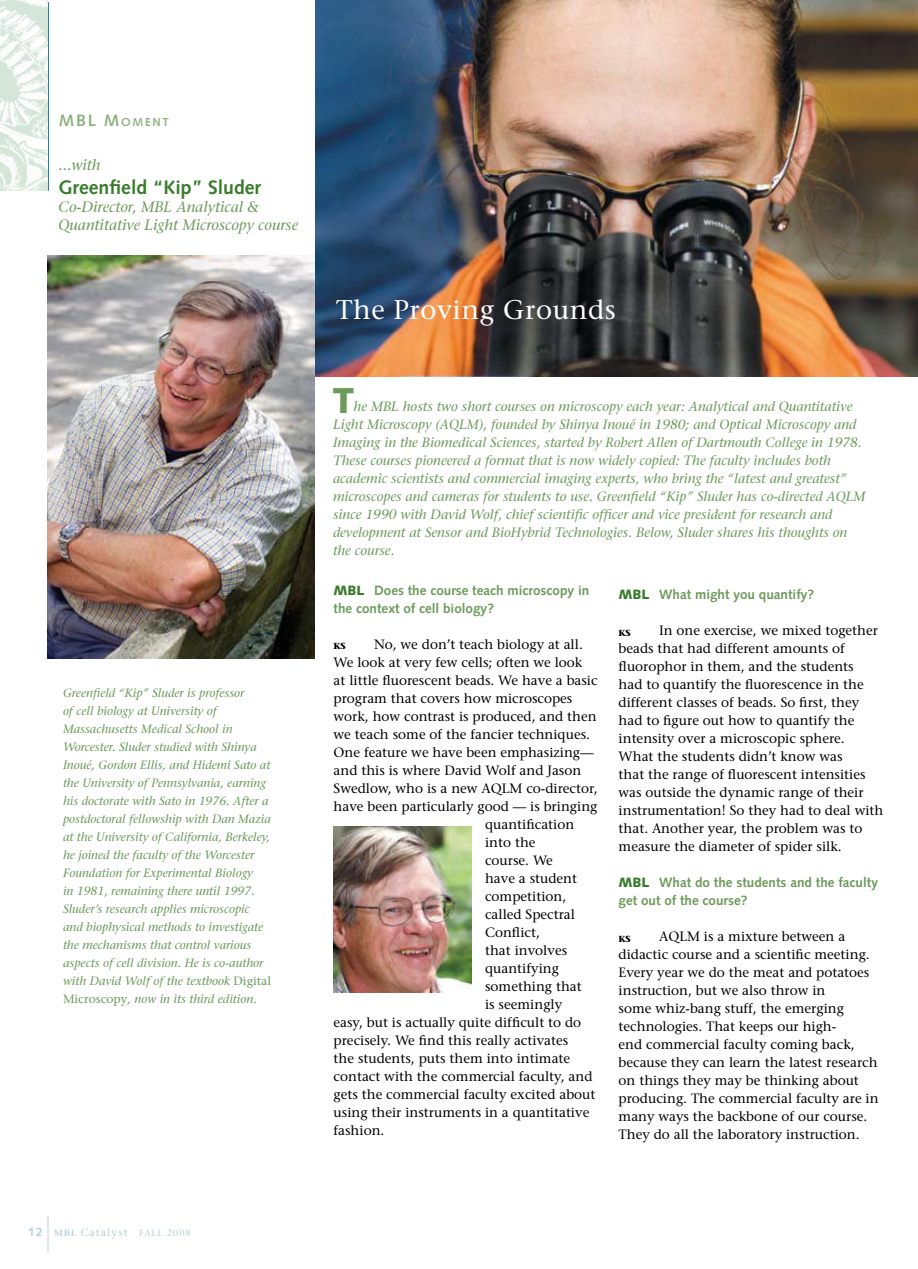
<style>
.page{position:relative;width:918px;height:1269px;background:#fff}
.page>*{position:absolute;margin:0;border:0;box-sizing:border-box;transform-origin:0 0}
.t1{font:900 36px "Syntax";color:#6c9a5b}
.t2{font:27px "Stone Serif";letter-spacing:.02em;color:#fff}
.t3{font:700 19.5px "Syntax";color:#387c2b}
.t4{font:italic 15px/18px "Stone Serif";color:#6c9a5b}
.t5{font:13.5px/18px "Stone Serif";color:#000}
.t6{font:italic 13.5px/18px "Stone Serif";color:#6c9a5b}
.t7{font:700 13.5px/18px "Syntax";color:#6c9a5b}
.t8{font:italic 12px/18px "Stone Serif";color:#6c9a5b}
.t9{font:700 11.55px "Syntax";letter-spacing:.145em;color:#8eb17f}
.t10{font:10.5px "Stone Serif";letter-spacing:.1em;color:#b3cee1}
.t11{font:9px "Stone Serif";letter-spacing:.1em;color:#b3cee1}
.t12{font:700 8.7px "Stone Serif";color:#000}
.s1{font-size:16.5px}
.s2{font-style:normal}
.s3{font-family:"Syntax";font-weight:700;font-size:12px}
.s4{font-weight:600;font-size:9px}
.s5{font-weight:900;color:#387c2b}
</style>
<div class="page">
<img style="left:315px;top:0;width:603px;height:377px">
<img style="left:47px;top:256px;width:268px;height:402px">
<img style="left:334px;top:826px;width:138px;height:167px">
<hr style="left:47px;top:2px;width:2px;height:189px;background:#0069aa">
<img style="left:0;top:0;width:48px;height:191px">
<hr style="left:48px;top:1216px;width:1px;height:36px;background:#b3cee1">
<p class="t9" style="left:59px;top:116px;width:111px"><span class="s1">MBL M</span>oment</p>
<p class="t4" style="left:58px;top:156px;width:44px">...with</p>
<h3 class="t3" style="left:58px;top:176px;width:204px">Greenfield “Kip” Sluder</h3>
<p class="t4" style="left:58px;top:198px;width:241px">Co-Director, MBL Analytical &amp;<br>Quantitative Light Microscopy course</p>
<p class="t8" style="left:63px;top:684px;width:210px">Greenfield “Kip” Sluder is professor<br>of cell biology at University of Massachusetts Medical School in Worcester. Sluder studied with Shinya Inoué, Gordon Ellis, and Hidemi Sato at the University of Pennsylvania, earning his doctorate with Sato in 1976. After a postdoctoral fellowship with Dan Mazia at the University of California, Berkeley, he joined the faculty of the Worcester Foundation for Experimental Biology<br>in 1981, remaining there until 1997.<br>Sluder’s research applies microscopic and biophysical methods to investigate the mechanisms that control various aspects of cell division. He is co-author with David Wolf of the textbook <span class="s2">Digital Microscopy</span>, now in its third edition.</p>
<p class="t10" style="left:28px;top:1226px;width:101px"><span class="s3">12</span> <span class="s4">MBL</span> Catalyst</p>
<p class="t11" style="left:139px;top:1227px;width:53px">FALL 2008</p>
<h2 class="t2" style="left:336px;top:294px;width:281px">The Proving Grounds</h2>
<h1 class="t1" style="left:333px;top:379px;width:22px">T</h1>
<p class="t6" style="left:333px;top:398px;width:534px;text-indent:21px">he MBL hosts two short courses on microscopy each year: Analytical and Quantitative Light Microscopy (AQLM), founded by Shinya Inoué in 1980; and Optical Microscopy and Imaging in the Biomedical Sciences, started by Robert Allen of Dartmouth College in 1978.<br>These courses pioneered a format that is now widely copied: The faculty includes both academic scientists and commercial imaging experts, who bring the “latest and greatest” microscopes and cameras for students to use. Greenfield “Kip” Sluder has co-directed AQLM since 1990 with David Wolf, chief scientific officer and vice president for research and development at Sensor and BioHybrid Technologies. Below, Sluder shares his thoughts on the course.</p>
<p class="t7" style="left:334px;top:581px;width:257px"><span class="s5">MBL</span> Does the course teach microscopy in the context of cell biology?</p>
<p class="t12" style="left:334px;top:641px;width:14px">KS</p>
<p class="t5" style="left:374px;top:635px;width:210px">No, we don’t teach biology at all.</p>
<p class="t5" style="left:334px;top:653px;width:250px">We look at very few cells; often we look</p>
<p class="t5" style="left:334px;top:671px;width:266px">at little fluorescent beads. We have a basic</p>
<p class="t5" style="left:334px;top:689px;width:240px">program that covers how microscopes</p>
<p class="t5" style="left:334px;top:707px;width:265px">work, how contrast is produced, and then</p>
<p class="t5" style="left:334px;top:725px;width:258px">we teach some of the fancier techniques.</p>
<p class="t5" style="left:334px;top:743px;width:262px">One feature we have been emphasizing—</p>
<p class="t5" style="left:334px;top:761px;width:249px">and this is where David Wolf and Jason</p>
<p class="t5" style="left:334px;top:779px;width:265px">Swedlow, who is a new AQLM co-director,</p>
<p class="t5" style="left:334px;top:797px;width:265px">have been particularly good — is bringing</p>
<p class="t5" style="left:485px;top:815px;width:91px">quantification</p>
<p class="t5" style="left:485px;top:833px;width:52px">into the</p>
<p class="t5" style="left:485px;top:851px;width:69px">course. We</p>
<p class="t5" style="left:485px;top:869px;width:94px">have a student</p>
<p class="t5" style="left:485px;top:887px;width:83px">competition,</p>
<p class="t5" style="left:485px;top:905px;width:91px">called Spectral</p>
<p class="t5" style="left:485px;top:923px;width:56px">Conflict,</p>
<p class="t5" style="left:485px;top:941px;width:84px">that involves</p>
<p class="t5" style="left:485px;top:959px;width:75px">quantifying</p>
<p class="t5" style="left:485px;top:977px;width:98px">something that</p>
<p class="t5" style="left:485px;top:995px;width:79px">is seemingly</p>
<p class="t5" style="left:334px;top:1013px;width:249px">easy, but is actually quite difficult to do</p>
<p class="t5" style="left:334px;top:1031px;width:236px">precisely. We find this really activates</p>
<p class="t5" style="left:334px;top:1049px;width:238px">the students, puts them into intimate</p>
<p class="t5" style="left:334px;top:1067px;width:260px">contact with the commercial faculty, and</p>
<p class="t5" style="left:334px;top:1085px;width:263px">gets the commercial faculty excited about</p>
<p class="t5" style="left:334px;top:1103px;width:257px">using their instruments in a quantitative</p>
<p class="t5" style="left:334px;top:1121px;width:52px">fashion.</p>
<p class="t7" style="left:619px;top:585px;width:197px"><span class="s5">MBL</span> What might you quantify?</p>
<p class="t12" style="left:619px;top:627px;width:14px">KS</p>
<p class="t5" style="left:619px;top:621px;width:266px;text-indent:40px">In one exercise, we mixed together beads that had different amounts of fluorophor in them, and the students<br>had to quantify the fluorescence in the different classes of beads. So first, they had to figure out how to quantify the intensity over a microscopic sphere.<br>What the students didn’t know was<br>that the range of fluorescent intensities was outside the dynamic range of their instrumentation! So they had to deal with that. Another year, the problem was to measure the diameter of spider silk.</p>
<p class="t7" style="left:619px;top:873px;width:261px"><span class="s5">MBL</span> What do the students and the faculty get out of the course?</p>
<p class="t12" style="left:619px;top:933px;width:14px">KS</p>
<p class="t5" style="left:619px;top:927px;width:262px;text-indent:40px">AQLM is a mixture between a didactic course and a scientific meeting.<br>Every year we do the meat and potatoes instruction, but we also throw in<br>some whiz-bang stuff, the emerging technologies. That keeps our high-<br>end commercial faculty coming back, because they can learn the latest research on things they may be thinking about producing. The commercial faculty are in many ways the backbone of our course.<br>They do all the laboratory instruction.</p>
</div>
